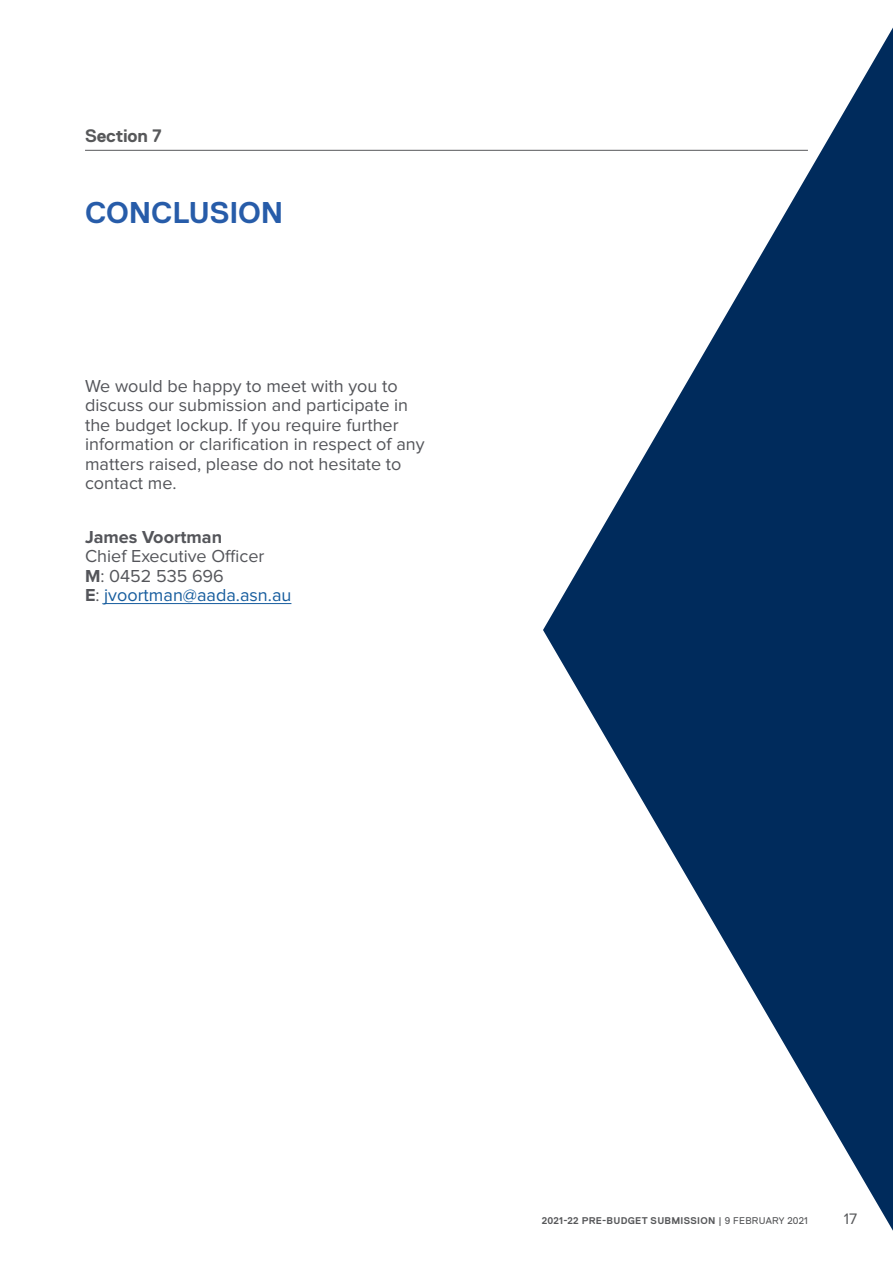
<style>
.page{position:relative;width:893px;height:1263px;background:#fff}
.page>*{position:absolute;margin:0;border:0;box-sizing:border-box;transform-origin:0 0}
.Heading1{font:700 30px "Replica Std";letter-spacing:-.005em;color:#275ca9}
.Body_Copy{font:18px/19.5px "Proxima Nova";color:#54555a}
.Section_heading{font:700 18px "Replica Std";letter-spacing:-.01em;color:#57585a}
.t1{font:15.75px "Proxima Nova";color:#57585a}
.t2{font:700 9.75px "Replica Std";letter-spacing:.03em;color:#57585a}
.s1{font-weight:700}
.s2{color:#175d9e}
.s3{font-weight:400}
</style>
<div class="page">
<hr style="left:104px;top:603px;width:187px;height:1px;background:#175d9e">
<hr style="left:85px;top:150px;width:723px;height:1px;background:#57585a">
<svg style="left:543px;top:28px;width:350px;height:1203px"></svg>
<p class="Section_heading" style="left:85px;top:125px;width:78px">Section 7</p>
<p class="Heading1" style="left:85px;top:196px;width:200px">CONCLUSION</p>
<p class="Body_Copy" style="left:85px;top:377px;width:341px">We would be happy to meet with you to discuss our submission and participate in the budget lockup. If you require further information or clarification in respect of any matters raised, please do not hesitate to contact me.</p>
<p class="Body_Copy" style="left:85px;top:528px;width:208px"><span class="s1">James Voortman<br></span>Chief Executive Officer<br><span class="s1">M</span>: 0452 535 696<br><span class="s1">E</span>: <span class="s2">jvoortman@aada.asn.au</span></p>
<p class="t2" style="left:542px;top:1215px;width:267px">2021-22 PRE-BUDGET SUBMISSION <span class="s3">| 9 FEBRUARY 2021</span></p>
<p class="t1" style="left:844px;top:1211px;width:15px">17</p>
</div>
